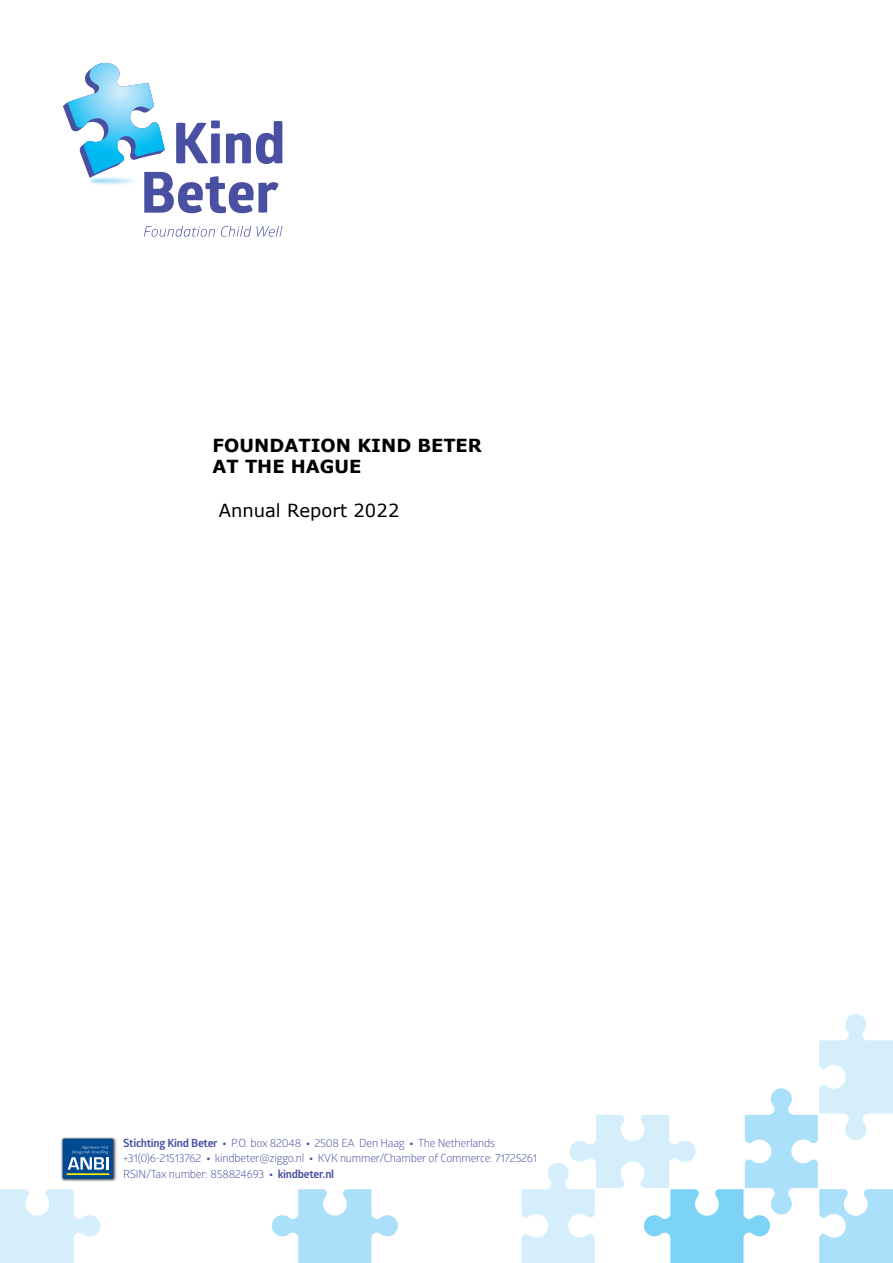
<style>
.page{position:relative;width:893px;height:1263px;background:#fff}
.page>*{position:absolute;margin:0;border:0;box-sizing:border-box;transform-origin:0 0}
.t1{font:700 18px/21.8px "Verdana";color:#000002}
.t2{font:18px "Verdana";color:#000002}
.t3{font:11.25px/15.8px "Glober";letter-spacing:-.02em;color:#494fa1}
.s1{font-weight:700}
.s2{font-family:"Globerx";font-weight:700}
</style>
<div class="page">
<svg style="left:63px;top:63px;width:219px;height:150px"></svg>
<svg style="left:144px;top:226px;width:107px;height:11px"></svg>
<svg style="left:257px;top:226px;width:25px;height:11px"></svg>
<svg style="left:271px;top:1189px;width:127px;height:74px"></svg>
<svg style="left:521px;top:1014px;width:372px;height:249px"></svg>
<svg style="left:0;top:1189px;width:101px;height:74px"></svg>
<img style="left:61px;top:1137px;width:56px;height:45px">
<div style="left:63px;top:1139px;width:50px;height:40px;background:#014990;border-radius:2px"></div>
<svg style="left:68px;top:1145px;width:40px;height:24px"></svg>
<hr style="left:67px;top:1173px;width:42px;height:2px;background:#ffee01">
<h1 class="t1" style="left:213px;top:434px;width:271px">FOUNDATION KIND BETER<br>AT THE HAGUE</h1>
<h1 class="t2" style="left:219px;top:498px;width:182px">Annual Report 2022</h1>
<p class="t3" style="left:123px;top:1134px;width:415px"><span class="s1">Stichting Kind Beter</span> <span class="s2">•</span> P.O. box 82048 <span class="s2">•</span> 2508 EA Den Haag <span class="s2">•</span> The Netherlands +31(0)6-21513762 <span class="s2">•</span> kindbeter@ziggo.nl <span class="s2">•</span> KVK nummer/Chamber of Commerce: 71725261<br>RSIN/Tax number: 858824693 <span class="s2">•</span> <span class="s1">kindbeter.nl</span></p>
</div>
